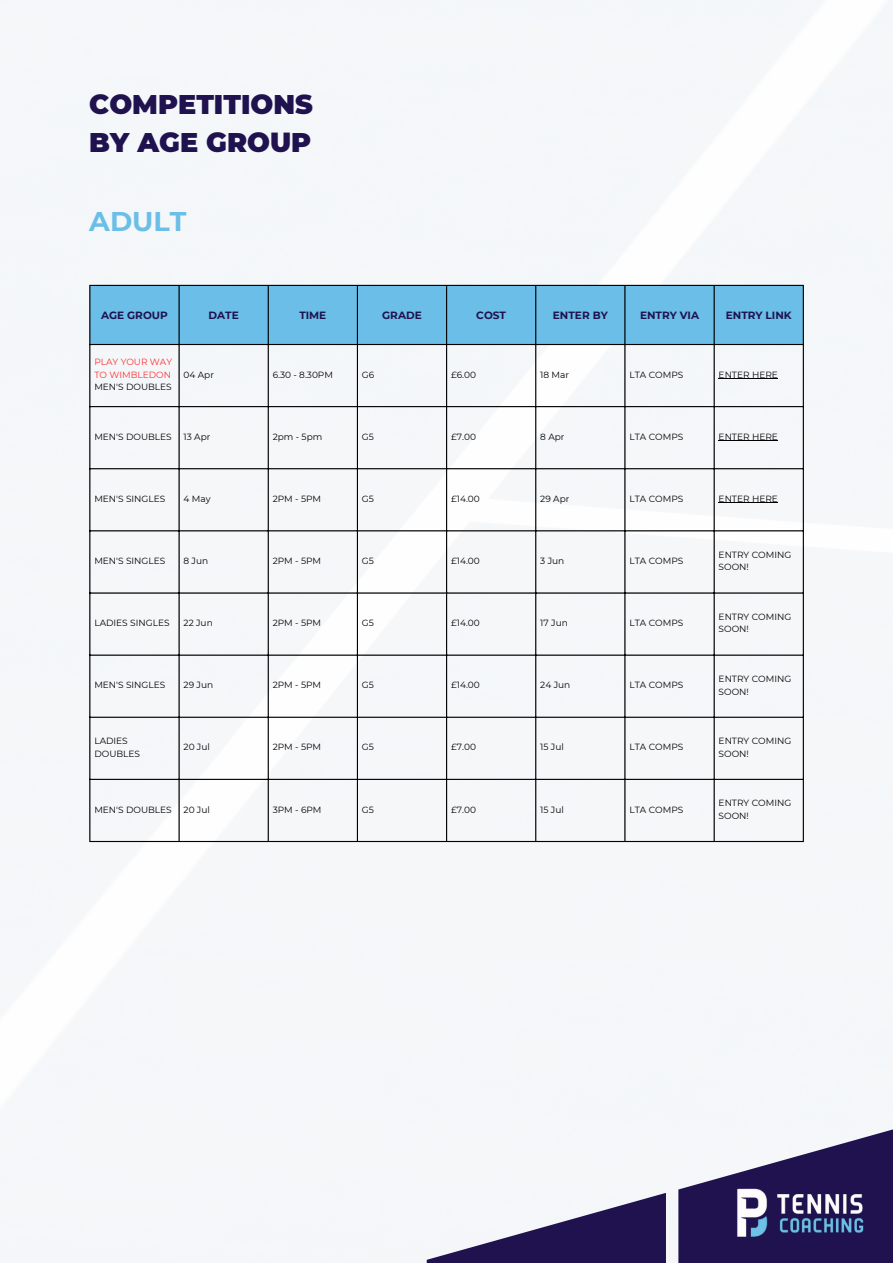
<style>
.page{position:relative;width:893px;height:1263px;background:#fff}
.page>*{position:absolute;margin:0;border:0;box-sizing:border-box;transform-origin:0 0}
.t1{font:900 27px/37.7px "Montserrat";color:#20124f}
.t2{font:700 27px "Montserrat";color:#6abee7}
.t3{font:700 10.5px "Montserrat";color:#20124f}
.t4{font:9px/12.4px "Montserrat";color:#000}
.t5{font:9px/12.4px "Montserrat";color:#ff3131}
</style>
<div class="page">
<img style="left:0;top:0;width:893px;height:1263px">
<div style="left:90px;top:286px;width:712px;height:58px;background:#6abee7"></div>
<hr style="left:718px;top:378px;width:60px;height:1px;background:#000">
<hr style="left:718px;top:440px;width:60px;height:1px;background:#000">
<hr style="left:718px;top:502px;width:60px;height:1px;background:#000">
<hr style="left:89px;top:286px;width:1px;height:555px;background:#000">
<hr style="left:178px;top:286px;width:2px;height:555px;background:#000">
<hr style="left:268px;top:286px;width:1px;height:555px;background:#000">
<hr style="left:357px;top:286px;width:1px;height:555px;background:#000">
<hr style="left:446px;top:286px;width:1px;height:555px;background:#000">
<hr style="left:535px;top:286px;width:1px;height:555px;background:#000">
<hr style="left:624px;top:286px;width:1px;height:555px;background:#000">
<hr style="left:713px;top:286px;width:1px;height:555px;background:#000">
<hr style="left:802px;top:286px;width:2px;height:555px;background:#000">
<hr style="left:89px;top:285px;width:715px;height:1px;background:#000">
<hr style="left:89px;top:344px;width:715px;height:1px;background:#000">
<hr style="left:89px;top:406px;width:715px;height:1px;background:#000">
<hr style="left:89px;top:468px;width:715px;height:1px;background:#000">
<hr style="left:89px;top:530px;width:715px;height:1px;background:#000">
<hr style="left:89px;top:592px;width:715px;height:1px;background:#000">
<hr style="left:89px;top:654px;width:715px;height:2px;background:#000">
<hr style="left:89px;top:717px;width:715px;height:1px;background:#000">
<hr style="left:89px;top:779px;width:715px;height:1px;background:#000">
<hr style="left:89px;top:841px;width:715px;height:1px;background:#000">
<svg style="left:678px;top:1122px;width:215px;height:141px;fill:#20124f"></svg>
<img style="left:733px;top:1184px;width:134px;height:56px">
<svg style="left:427px;top:1193px;width:239px;height:70px;fill:#20124f"></svg>
<h1 class="t1" style="left:89px;top:86px;width:225px">COMPETITIONS<br>BY AGE GROUP</h1>
<h1 class="t2" style="left:89px;top:205px;width:99px">ADULT</h1>
<p class="t3" style="left:101px;top:308px;width:68px">AGE GROUP</p>
<p class="t3" style="left:208px;top:308px;width:32px">DATE</p>
<p class="t3" style="left:299px;top:308px;width:28px">TIME</p>
<p class="t3" style="left:382px;top:308px;width:41px">GRADE</p>
<p class="t3" style="left:476px;top:308px;width:31px">COST</p>
<p class="t3" style="left:553px;top:308px;width:56px">ENTER BY</p>
<p class="t3" style="left:640px;top:308px;width:61px">ENTRY VIA</p>
<p class="t3" style="left:726px;top:308px;width:67px">ENTRY LINK</p>
<p class="t5" style="left:94px;top:356px;width:79px">PLAY YOUR WAY<br>TO WIMBLEDON</p>
<p class="t4" style="left:94px;top:381px;width:79px">MEN'S DOUBLES</p>
<p class="t4" style="left:184px;top:368px;width:32px">04 Apr</p>
<p class="t4" style="left:273px;top:368px;width:62px">6.30 - 8.30PM</p>
<p class="t4" style="left:362px;top:368px;width:14px">G6</p>
<p class="t4" style="left:451px;top:368px;width:27px">£6.00</p>
<p class="t4" style="left:540px;top:368px;width:30px">18 Mar</p>
<p class="t4" style="left:629px;top:368px;width:55px">LTA COMPS</p>
<p class="t4" style="left:718px;top:368px;width:61px">ENTER HERE</p>
<p class="t4" style="left:94px;top:430px;width:79px">MEN'S DOUBLES</p>
<p class="t4" style="left:184px;top:430px;width:28px">13 Apr</p>
<p class="t4" style="left:273px;top:430px;width:51px">2pm - 5pm</p>
<p class="t4" style="left:362px;top:430px;width:14px">G5</p>
<p class="t4" style="left:451px;top:430px;width:26px">£7.00</p>
<p class="t4" style="left:540px;top:430px;width:26px">8 Apr</p>
<p class="t4" style="left:629px;top:430px;width:55px">LTA COMPS</p>
<p class="t4" style="left:718px;top:430px;width:61px">ENTER HERE</p>
<p class="t4" style="left:94px;top:492px;width:72px">MEN'S SINGLES</p>
<p class="t4" style="left:184px;top:492px;width:29px">4 May</p>
<p class="t4" style="left:273px;top:492px;width:50px">2PM - 5PM</p>
<p class="t4" style="left:362px;top:492px;width:14px">G5</p>
<p class="t4" style="left:451px;top:492px;width:30px">£14.00</p>
<p class="t4" style="left:540px;top:492px;width:31px">29 Apr</p>
<p class="t4" style="left:629px;top:492px;width:55px">LTA COMPS</p>
<p class="t4" style="left:718px;top:492px;width:61px">ENTER HERE</p>
<p class="t4" style="left:94px;top:555px;width:72px">MEN'S SINGLES</p>
<p class="t4" style="left:184px;top:555px;width:26px">8 Jun</p>
<p class="t4" style="left:273px;top:555px;width:50px">2PM - 5PM</p>
<p class="t4" style="left:362px;top:555px;width:14px">G5</p>
<p class="t4" style="left:451px;top:555px;width:30px">£14.00</p>
<p class="t4" style="left:540px;top:555px;width:26px">3 Jun</p>
<p class="t4" style="left:629px;top:555px;width:55px">LTA COMPS</p>
<p class="t4" style="left:718px;top:548px;width:74px">ENTRY COMING<br>SOON!</p>
<p class="t4" style="left:94px;top:617px;width:77px">LADIES SINGLES</p>
<p class="t4" style="left:184px;top:617px;width:31px">22 Jun</p>
<p class="t4" style="left:273px;top:617px;width:50px">2PM - 5PM</p>
<p class="t4" style="left:362px;top:617px;width:14px">G5</p>
<p class="t4" style="left:451px;top:617px;width:30px">£14.00</p>
<p class="t4" style="left:540px;top:617px;width:29px">17 Jun</p>
<p class="t4" style="left:629px;top:617px;width:55px">LTA COMPS</p>
<p class="t4" style="left:718px;top:611px;width:74px">ENTRY COMING<br>SOON!</p>
<p class="t4" style="left:94px;top:679px;width:72px">MEN'S SINGLES</p>
<p class="t4" style="left:184px;top:679px;width:31px">29 Jun</p>
<p class="t4" style="left:273px;top:679px;width:50px">2PM - 5PM</p>
<p class="t4" style="left:362px;top:679px;width:14px">G5</p>
<p class="t4" style="left:451px;top:679px;width:30px">£14.00</p>
<p class="t4" style="left:540px;top:679px;width:32px">24 Jun</p>
<p class="t4" style="left:629px;top:679px;width:55px">LTA COMPS</p>
<p class="t4" style="left:718px;top:673px;width:74px">ENTRY COMING<br>SOON!</p>
<p class="t4" style="left:94px;top:735px;width:47px">LADIES<br>DOUBLES</p>
<p class="t4" style="left:184px;top:741px;width:28px">20 Jul</p>
<p class="t4" style="left:273px;top:741px;width:50px">2PM - 5PM</p>
<p class="t4" style="left:362px;top:741px;width:14px">G5</p>
<p class="t4" style="left:451px;top:741px;width:26px">£7.00</p>
<p class="t4" style="left:540px;top:741px;width:25px">15 Jul</p>
<p class="t4" style="left:629px;top:741px;width:55px">LTA COMPS</p>
<p class="t4" style="left:718px;top:735px;width:74px">ENTRY COMING<br>SOON!</p>
<p class="t4" style="left:94px;top:803px;width:79px">MEN'S DOUBLES</p>
<p class="t4" style="left:184px;top:803px;width:28px">20 Jul</p>
<p class="t4" style="left:273px;top:803px;width:50px">3PM - 6PM</p>
<p class="t4" style="left:362px;top:803px;width:14px">G5</p>
<p class="t4" style="left:451px;top:803px;width:26px">£7.00</p>
<p class="t4" style="left:540px;top:803px;width:25px">15 Jul</p>
<p class="t4" style="left:629px;top:803px;width:55px">LTA COMPS</p>
<p class="t4" style="left:718px;top:797px;width:74px">ENTRY COMING<br>SOON!</p>
</div>
